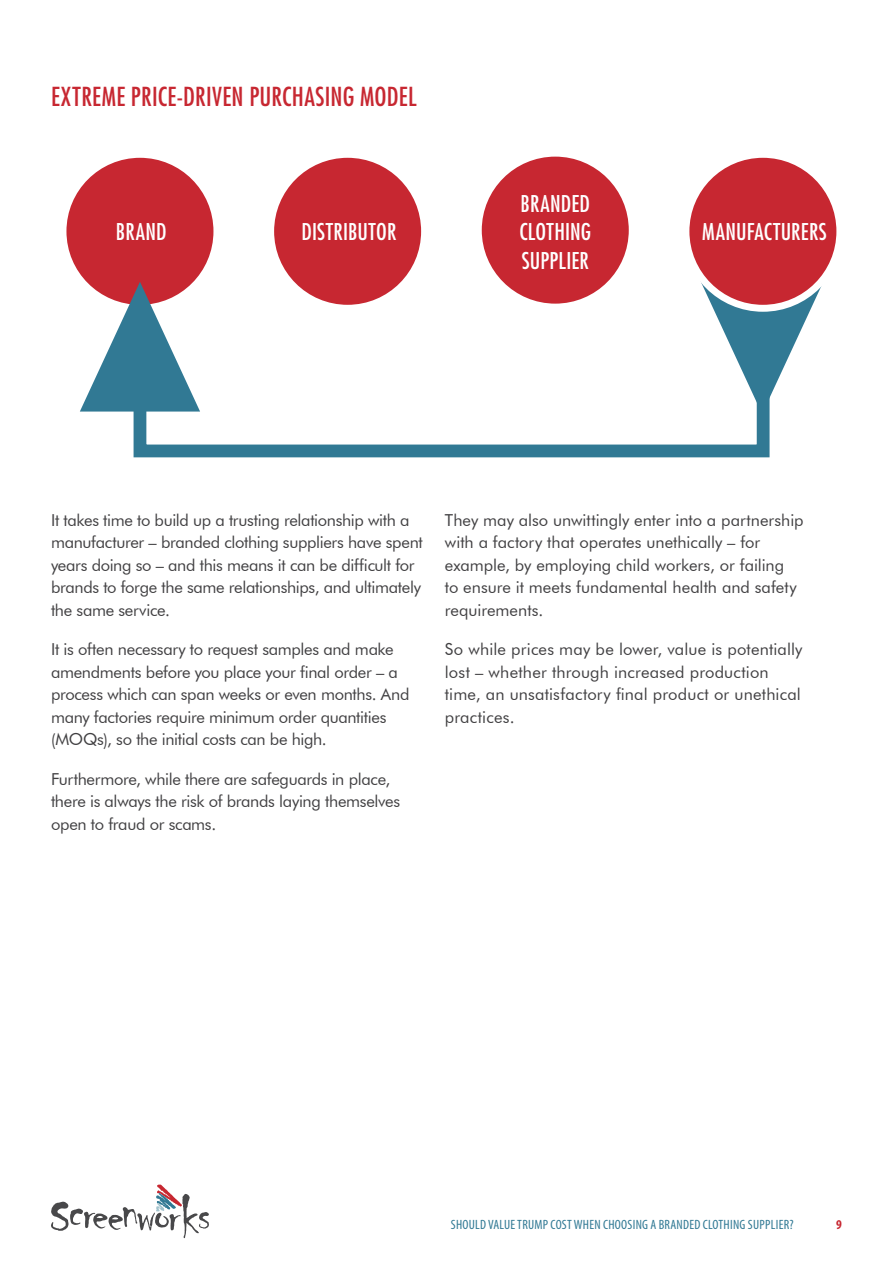
<style>
.page{position:relative;width:893px;height:1263px;background:#fff}
.page>*{position:absolute;margin:0;border:0;box-sizing:border-box;transform-origin:0 0}
.t1{font:condensed 25.5px "Futura";letter-spacing:.01em;color:#c72731}
.t2{font:condensed 22.5px/28.5px "Futura";letter-spacing:.01em;color:#fff;text-align:justify}
.t3{font:16.5px/22.5px "Futura BT";letter-spacing:-.015em;color:#414042}
.t4{font:16.5px/22.5px "Futura BT";letter-spacing:.01em;color:#414042}
.t5{font:condensed 13.5px "Myriad Pro";letter-spacing:.02em;color:#317994}
.t6{font:700 condensed 13.5px "Myriad Pro";color:#c72731}
</style>
<div class="page">
<svg style="left:51px;top:1184px;width:158px;height:54px"></svg>
<svg style="left:700px;top:281px;width:122px;height:103px"></svg>
<div style="left:686px;top:154px;width:154px;height:154px;background:#c72731;border-radius:50%"></div>
<div style="left:682px;top:151px;width:161px;height:161px;border:7px solid #fff;border-radius:50%"></div>
<div style="left:478px;top:153px;width:154px;height:154px;background:#c72731;border-radius:50%"></div>
<div style="left:475px;top:150px;width:161px;height:161px;border:7px solid #fff;border-radius:50%"></div>
<div style="left:271px;top:154px;width:154px;height:154px;background:#c72731;border-radius:50%"></div>
<div style="left:267px;top:151px;width:161px;height:161px;border:7px solid #fff;border-radius:50%"></div>
<div style="left:63px;top:154px;width:154px;height:154px;background:#c72731;border-radius:50%"></div>
<div style="left:60px;top:151px;width:160px;height:161px;border:7px solid #fff;border-radius:50%"></div>
<svg style="left:80px;top:282px;width:120px;height:130px"></svg>
<svg style="left:127px;top:318px;width:649px;height:140px"></svg>
<h1 class="t1" style="left:51px;top:81px;width:367px">EXTREME PRICE-DRIVEN PURCHASING MODEL</h1>
<h2 class="t2" style="left:116px;top:217px;width:52px">BRAND</h2>
<h2 class="t2" style="left:301px;top:217px;width:96px">DISTRIBUTOR</h2>
<h2 class="t2" style="left:519px;top:189px;width:73px">BRANDED CLOTHING SUPPLIER</h2>
<h2 class="t2" style="left:702px;top:217px;width:126px">MANUFACTURERS</h2>
<p class="t3" style="left:51px;top:509px;width:373px">It takes time to build up a trusting relationship with a manufacturer – branded clothing suppliers have spent years doing so – and this means it can be difficult for brands to forge the same relationships, and ultimately the same service.</p>
<p class="t3" style="left:51px;top:638px;width:360px">It is often necessary to request samples and make amendments before you place your final order – a process which can span weeks or even months. And many factories require minimum order quantities (MOQs), so the initial costs can be high.</p>
<p class="t3" style="left:51px;top:768px;width:351px">Furthermore, while there are safeguards in place, there is always the risk of brands laying themselves open to fraud or scams.</p>
<p class="t3" style="left:445px;top:509px;width:360px">They may also unwittingly enter into a partnership with a factory that operates unethically – for example, by employing child workers, or failing<br>to ensure it meets fundamental health and safety requirements.</p>
<p class="t4" style="left:445px;top:638px;width:359px">So while prices may be lower, value is potentially lost – whether through increased production time, an unsatisfactory final product or unethical practices.</p>
<p class="t5" style="left:451px;top:1216px;width:344px">SHOULD VALUE TRUMP COST WHEN CHOOSING A BRANDED CLOTHING SUPPLIER?</p>
<p class="t6" style="left:836px;top:1216px;width:7px">9</p>
</div>
